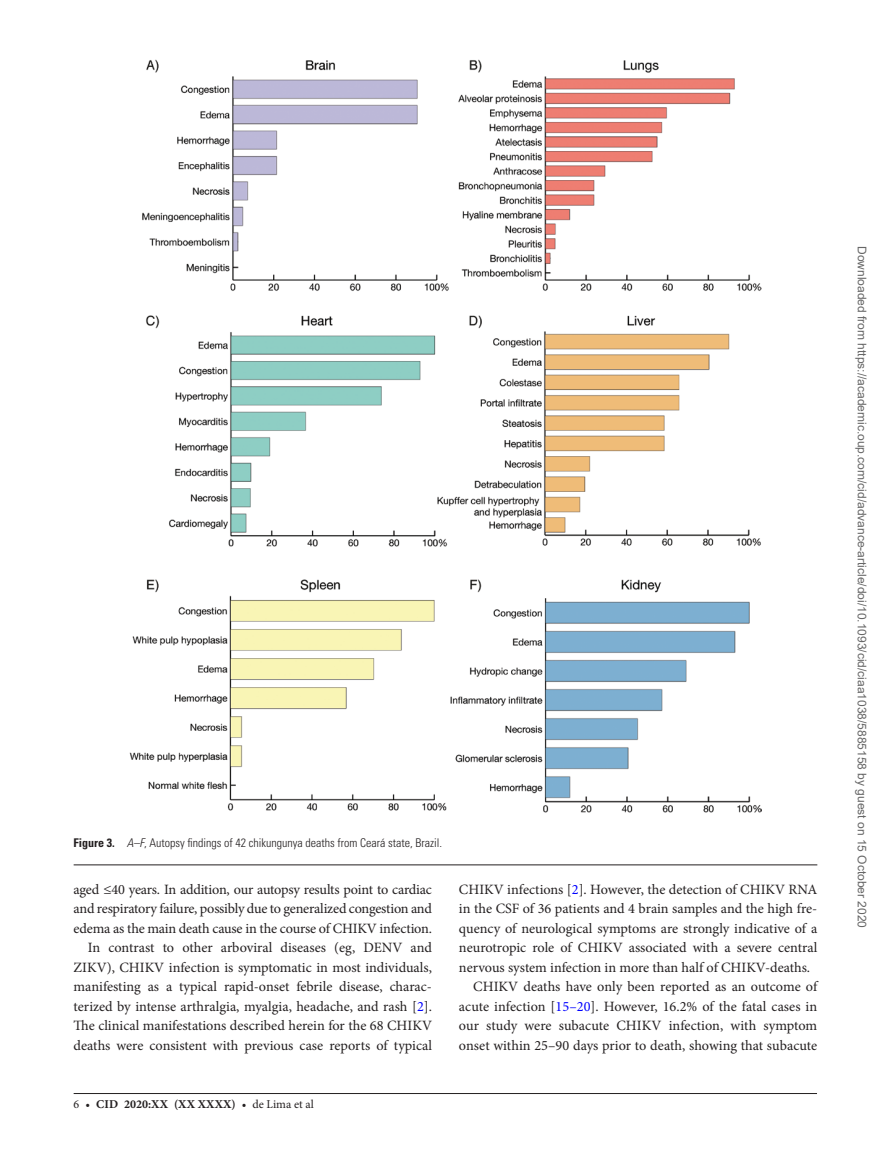
<style>
.page{position:relative;width:891px;height:1174px;background:#fff}
.page>*{position:absolute;margin:0;border:0;box-sizing:border-box;transform-origin:0 0}
.t1{font:14.25px/19.5px "Minion Pro";letter-spacing:-.005em;color:#231f20;text-align:right}
.t2{font:12px "Arial";color:#666}
.t3{font:300 condensed 12px "Univers LT Std";color:#231f20}
.t4{font:700 12px "Minion Pro";letter-spacing:.01em;color:#231f20}
.s1{font-weight:700}
.s2{font-style:italic}
.s3{color:#00f}
.s4{font-weight:400}
</style>
<div class="page">
<hr style="left:74px;top:1093px;width:743px;height:1px;background:#231f20">
<hr style="left:74px;top:864px;width:743px;height:1px;background:#231f20">
<img style="left:130px;top:59px;width:631px;height:754px">
<p class="t3" style="left:74px;top:835px;width:370px"><span class="s1">Figure 3.</span> <span class="s2">A–F</span>, Autopsy findings of 42 chikungunya deaths from Ceará state, Brazil.</p>
<p class="t1" style="left:74px;top:880px;width:360px">aged ≤40 years. In addition, our autopsy results point to cardiac and respiratory failure, possibly due to generalized congestion and edema as the main death cause in the course of CHIKV infection.<br>In contrast to other arboviral diseases (eg, DENV and ZIKV), CHIKV infection is symptomatic in most individuals, manifesting as a typical rapid-onset febrile disease, charac&shy;terized by intense arthralgia, myalgia, headache, and rash [<span class="s3">2</span>].<br>The clinical manifestations described herein for the 68 CHIKV deaths were consistent with previous case reports of typical</p>
<p class="t1" style="left:459px;top:880px;width:360px">CHIKV infections [<span class="s3">2</span>]. However, the detection of CHIKV RNA</p>
<p class="t1" style="left:459px;top:899px;width:360px">in the CSF of 36 patients and 4 brain samples and the high fre-</p>
<p class="t1" style="left:459px;top:919px;width:360px">quency of neurological symptoms are strongly indicative of a</p>
<p class="t1" style="left:459px;top:938px;width:360px">neurotropic role of CHIKV associated with a severe central</p>
<p class="t1" style="left:459px;top:958px;width:353px">nervous system infection in more than half of CHIKV-deaths.</p>
<p class="t1" style="left:473px;top:977px;width:346px">CHIKV deaths have only been reported as an outcome of</p>
<p class="t1" style="left:459px;top:997px;width:360px">acute infection [<span class="s3">15–20</span>]. However, 16.2% of the fatal cases in</p>
<p class="t1" style="left:459px;top:1016px;width:360px">our study were subacute CHIKV infection, with symptom</p>
<p class="t1" style="left:459px;top:1036px;width:360px">onset within 25–90 days prior to death, showing that subacute</p>
<p class="t4" style="left:74px;top:1095px;width:242px"><span class="s4">6 •</span> cid 2020:XX (XX XXXX) <span class="s4">• de Lima et al</span></p>
<p class="t2" style="left:866px;top:246px;width:684px;rotate:90deg">Downloaded from https://academic.oup.com/cid/advance-article/doi/10.1093/cid/ciaa1038/5885158 by guest on 15 October 2020</p>
</div>
